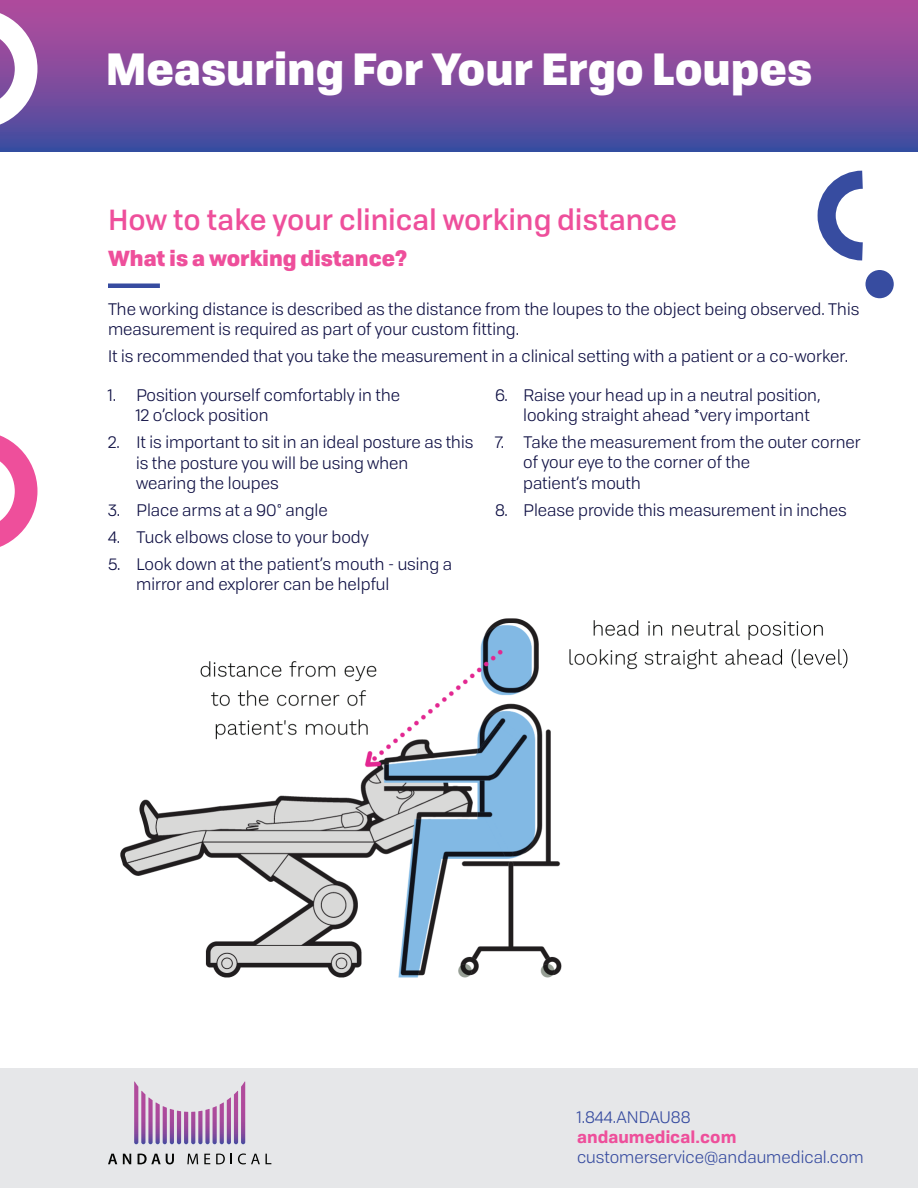
<style>
.page{position:relative;width:918px;height:1188px;background:#fff}
.page>*{position:absolute;margin:0;border:0;box-sizing:border-box;transform-origin:0 0}
.t1{font:900 43.5px "Tofino Personal";color:#fff}
.t2{font:500 28.5px "Tofino Personal";color:#ee4f9b}
.t3{font:900 21px "Tofino Personal";color:#ee4f9b}
.t4{font:16.5px/20.2px "Tofino Personal";color:#0f1044}
.t5{font:16.5px "Tofino Personal";color:#374ca0}
.t6{font:700 16.5px "Tofino Personal";color:#ee4f9b}
</style>
<div class="page">
<div style="left:0;top:1069px;width:918px;height:119px;background:#e6e7e9"></div>
<div style="left:0;top:0;width:918px;height:151px;background:linear-gradient(to bottom,#ba4b9c,#454d9f)"></div>
<svg style="left:134px;top:1082px;width:111px;height:62px"></svg>
<svg style="left:108px;top:1154px;width:9px;height:10px"></svg>
<svg style="left:123px;top:1154px;width:8px;height:10px"></svg>
<svg style="left:138px;top:1154px;width:36px;height:10px"></svg>
<svg style="left:187px;top:1154px;width:11px;height:10px"></svg>
<svg style="left:204px;top:1154px;width:6px;height:10px"></svg>
<svg style="left:216px;top:1154px;width:9px;height:10px"></svg>
<svg style="left:238px;top:1154px;width:22px;height:10px"></svg>
<svg style="left:266px;top:1154px;width:5px;height:10px"></svg>
<svg style="left:0;top:0;width:49px;height:140px"></svg>
<svg style="left:817px;top:170px;width:46px;height:91px"></svg>
<svg style="left:0;top:435px;width:38px;height:112px"></svg>
<hr style="left:108px;top:284px;width:52px;height:4px;background:#374ca0">
<div style="left:865px;top:270px;width:29px;height:28px;background:#374ca0;border-radius:50%"></div>
<img style="left:120px;top:618px;width:728px;height:360px">
<h1 class="t1" style="left:106px;top:32px;width:708px">Measuring For Your Ergo Loupes</h1>
<h2 class="t2" style="left:108px;top:197px;width:571px">How to take your clinical working distance</h2>
<p class="t3" style="left:108px;top:241px;width:302px">What is a working distance?</p>
<p class="t4" style="left:108px;top:298px;width:753px">The working distance is described as the distance from the loupes to the object being observed. This measurement is required as part of your custom fitting.</p>
<p class="t4" style="left:108px;top:345px;width:742px">It is recommended that you take the measurement in a clinical setting with a patient or a co-worker.</p>
<p class="t4" style="left:136px;top:384px;width:265px;text-indent:-28px">1. Position yourself comfortably in the<br>12 o’clock position</p>
<p class="t4" style="left:136px;top:431px;width:339px;text-indent:-28px">2. It is important to sit in an ideal posture as this is the posture you will be using when<br>wearing the loupes</p>
<p class="t4" style="left:108px;top:499px;width:221px">3. Place arms at a 90° angle</p>
<p class="t4" style="left:108px;top:526px;width:263px">4. Tuck elbows close to your body</p>
<p class="t4" style="left:136px;top:553px;width:317px;text-indent:-28px">5. Look down at the patient’s mouth - using a mirror and explorer can be helpful</p>
<p class="t4" style="left:523px;top:384px;width:299px;text-indent:-28px">6. Raise your head up in a neutral position, looking straight ahead *very important</p>
<p class="t4" style="left:523px;top:431px;width:339px;text-indent:-28px">7. Take the measurement from the outer corner of your eye to the corner of the<br>patient’s mouth</p>
<p class="t4" style="left:495px;top:499px;width:353px">8. Please provide this measurement in inches</p>
<p class="t5" style="left:577px;top:1105px;width:115px">1.844.ANDAU88</p>
<p class="t6" style="left:577px;top:1123px;width:161px">andaumedical.com</p>
<p class="t5" style="left:577px;top:1145px;width:288px">customerservice@andaumedical.com</p>
</div>
